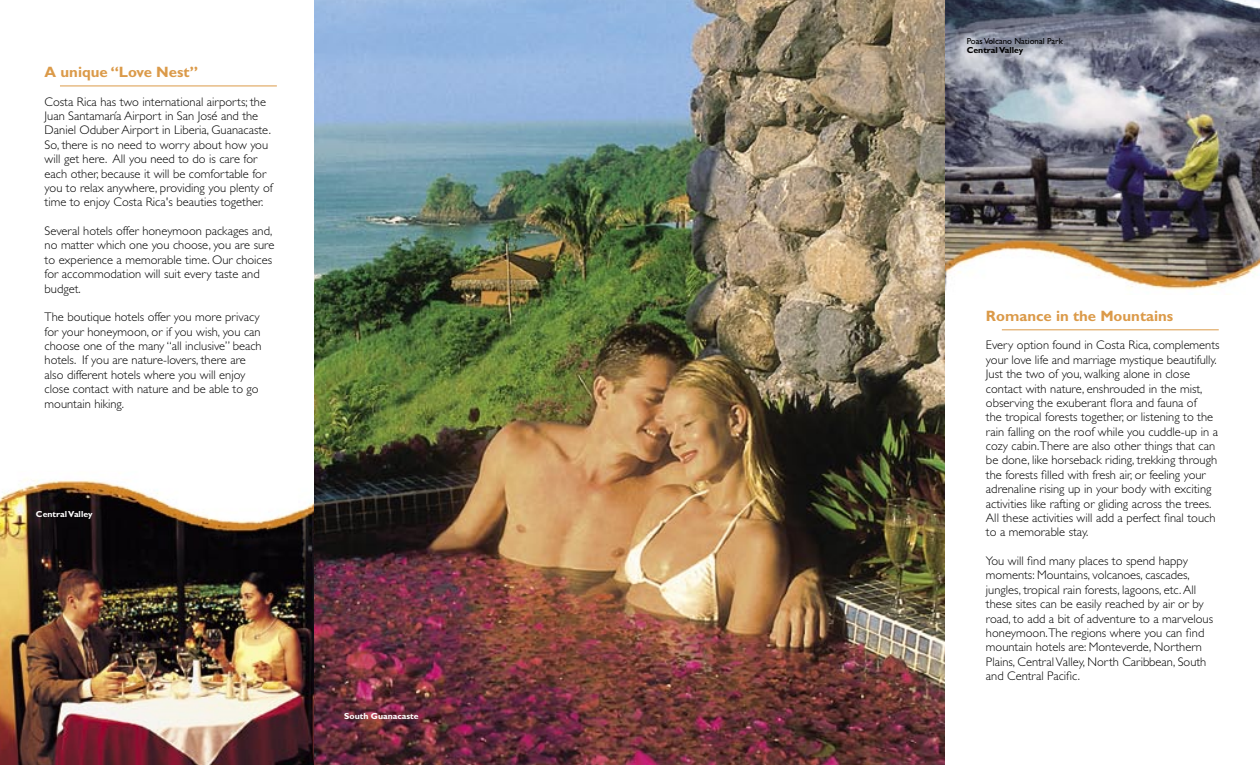
<style>
.page{position:relative;width:1260px;height:765px;background:#fff}
.page>*{position:absolute;margin:0;border:0;box-sizing:border-box;transform-origin:0 0}
.t1{font:700 15px "Gill Sans";color:#db9a49}
.t2{font:300 12.5px/14.4px "Gill Sans";color:#000}
.t3{font:700 8.75px "Gill Sans";color:#fff}
.t4{font:8.75px "Gill Sans";color:#000}
.t5{font:700 8.75px "Gill Sans";color:#000}
</style>
<div class="page">
<img style="left:0;top:471px;width:315px;height:294px">
<img style="left:315px;top:0;width:630px;height:765px">
<img style="left:946px;top:0;width:314px;height:290px">
<hr style="left:60px;top:86px;width:217px;height:1px;background:#db9a49">
<hr style="left:1002px;top:330px;width:217px;height:1px;background:#db9a49">
<p class="t1" style="left:45px;top:63px;width:155px">A unique “Love Nest”</p>
<p class="t2" style="left:45px;top:94px;width:230px">Costa Rica has two international airports; the Juan Santamaría Airport in San José and the Daniel Oduber Airport in Liberia, Guanacaste.<br>So, there is no need to worry about how you will get here. All you need to do is care for each other, because it will be comfortable for you to relax anywhere, providing you plenty of time to enjoy Costa Rica's beauties together.</p>
<p class="t2" style="left:45px;top:224px;width:231px">Several hotels offer honeymoon packages and, no matter which one you choose, you are sure to experience a memorable time. Our choices for accommodation will suit every taste and budget.</p>
<p class="t2" style="left:45px;top:310px;width:219px">The boutique hotels offer you more privacy for your honeymoon, or if you wish, you can choose one of the many “all inclusive” beach hotels. If you are nature-lovers, there are also different hotels where you will enjoy close contact with nature and be able to go mountain hiking.</p>
<p class="t3" style="left:36px;top:509px;width:58px">Central Valley</p>
<p class="t3" style="left:344px;top:710px;width:76px">South Guanacaste</p>
<p class="t4" style="left:967px;top:36px;width:98px">Poas Volcano National Park</p>
<p class="t5" style="left:967px;top:44px;width:58px">Central Valley</p>
<p class="t1" style="left:986px;top:307px;width:189px">Romance in the Mountains</p>
<p class="t2" style="left:986px;top:338px;width:235px">Every option found in Costa Rica, complements your love life and marriage mystique beautifully.<br>Just the two of you, walking alone in close contact with nature, enshrouded in the mist, observing the exuberant flora and fauna of<br>the tropical forests together, or listening to the rain falling on the roof while you cuddle-up in a cozy cabin.There are also other things that can be done, like horseback riding, trekking through the forests filled with fresh air, or feeling your adrenaline rising up in your body with exciting activities like rafting or gliding across the trees.<br>All these activities will add a perfect final touch to a memorable stay.</p>
<p class="t2" style="left:986px;top:554px;width:229px">You will find many places to spend happy moments: Mountains, volcanoes, cascades, jungles, tropical rain forests, lagoons, etc. All these sites can be easily reached by air or by road, to add a bit of adventure to a marvelous honeymoon.The regions where you can find mountain hotels are: Monteverde, Northern Plains, Central Valley, North Caribbean, South and Central Pacific.</p>
</div>
